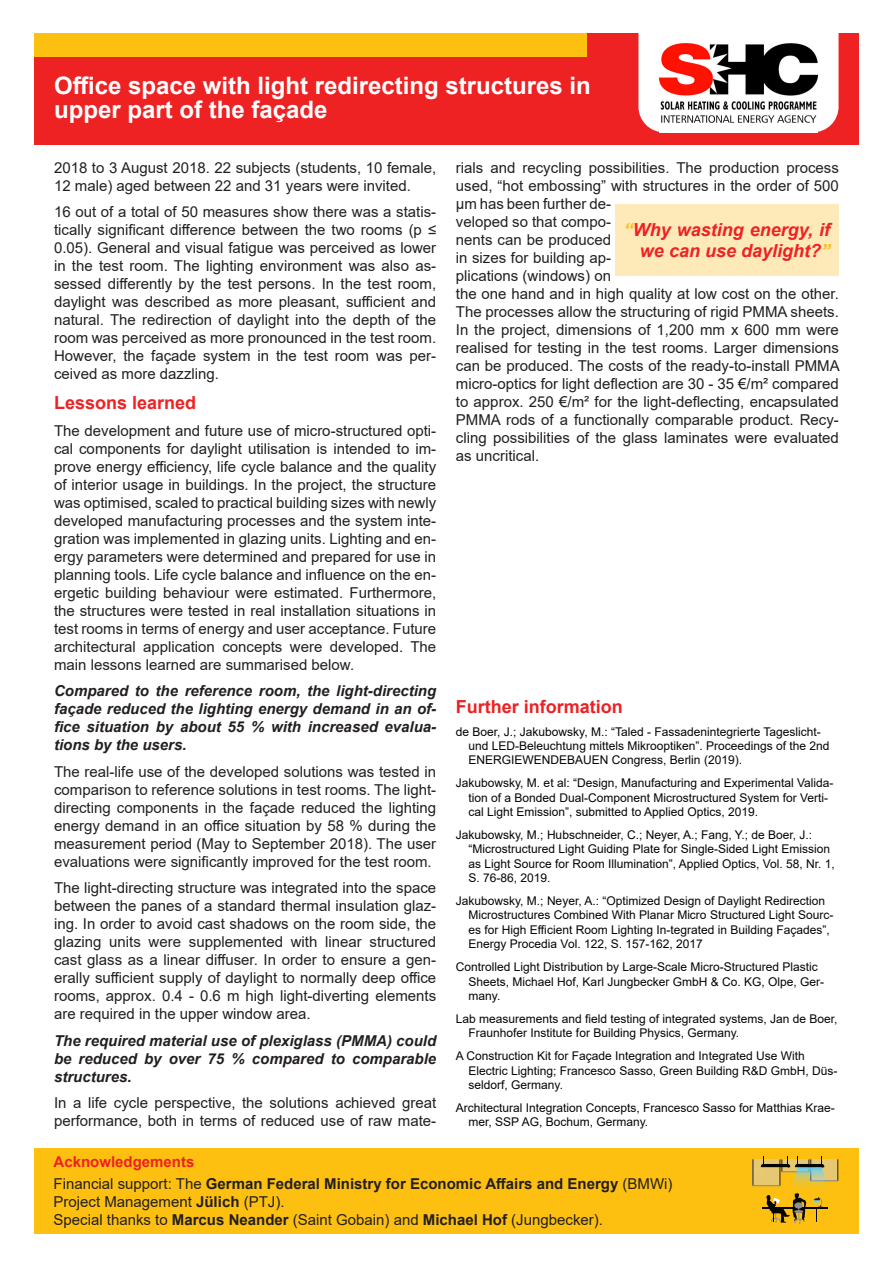
<style>
.page{position:relative;width:893px;height:1263px;background:#fff}
.page>*{position:absolute;margin:0;border:0;box-sizing:border-box;transform-origin:0 0}
.t1{font:700 24px "Arial";color:#fff}
.t2{font:italic 700 18px/21.6px "Arial";color:#ee2123;text-align:right}
.t3{font:700 18px "Arial";color:#ed2124}
.t4{font:700 18px "Arial";color:#ee2123}
.t5{font:15px/18px "Arial";color:#231f20;text-align:justify}
.t6{font:italic 700 15px/18px "Arial";color:#231f20;text-align:justify}
.t7{font:700 15px "Arial";color:#231f20}
.t8{font:700 15px "Arial";color:#ee2123}
.t9{font:12px/14.4px "Arial";color:#040503}
.s1{color:#fcba13}
.s2{font-weight:400}
.s3{font-weight:700}
</style>
<div class="page">
<div style="left:34px;top:1148px;width:824px;height:85px;background:#fdc011"></div>
<div style="left:34px;top:33px;width:824px;height:112px;background:#ee2123"></div>
<div style="left:34px;top:33px;width:553px;height:23px;background:#fdc011"></div>
<svg style="left:638px;top:33px;width:200px;height:99px;background:#fdeeee"></svg>
<img style="left:660px;top:33px;width:157px;height:99px">
<svg style="left:752px;top:1157px;width:86px;height:67px"></svg>
<div style="left:615px;top:204px;width:223px;height:72px;background:#feeab8"></div>
<p class="t1" style="left:54px;top:69px;width:538px">Office space with light redirecting structures in</p>
<p class="t1" style="left:54px;top:93px;width:275px">upper part of the façade</p>
<p class="t5" style="left:54px;top:158px;width:384px">2018 to 3 August 2018. 22 subjects (students, 10 female,<br>12 male) aged between 22 and 31 years were invited.</p>
<p class="t5" style="left:54px;top:203px;width:384px">16 out of a total of 50 measures show there was a statis&shy;tically significant difference between the two rooms (p ≤ 0.05). General and visual fatigue was perceived as lower in the test room. The lighting environment was also as&shy;sessed differently by the test persons. In the test room, daylight was described as more pleasant, sufficient and natural. The redirection of daylight into the depth of the room was perceived as more pronounced in the test room.<br>However, the façade system in the test room was per&shy;ceived as more dazzling.</p>
<p class="t4" style="left:54px;top:390px;width:144px">Lessons learned</p>
<p class="t5" style="left:54px;top:421px;width:384px">The development and future use of micro-structured opti&shy;cal components for daylight utilisation is intended to im&shy;prove energy efficiency, life cycle balance and the quality of interior usage in buildings. In the project, the structure was optimised, scaled to practical building sizes with newly developed manufacturing processes and the system inte&shy;gration was implemented in glazing units. Lighting and en&shy;ergy parameters were determined and prepared for use in planning tools. Life cycle balance and influence on the en&shy;ergetic building behaviour were estimated. Furthermore, the structures were tested in real installation situations in test rooms in terms of energy and user acceptance. Future architectural application concepts were developed. The main lessons learned are summarised below.</p>
<p class="t6" style="left:54px;top:682px;width:384px">Compared to the reference room, the light-directing façade reduced the lighting energy demand in an of&shy;fice situation by about 55 % with increased evalua&shy;tions by the users.</p>
<p class="t5" style="left:54px;top:762px;width:384px">The real-life use of the developed solutions was tested in comparison to reference solutions in test rooms. The light&shy;directing components in the façade reduced the lighting energy demand in an office situation by 58 % during the measurement period (May to September 2018). The user evaluations were significantly improved for the test room.</p>
<p class="t5" style="left:54px;top:879px;width:384px">The light-directing structure was integrated into the space between the panes of a standard thermal insulation glaz&shy;ing. In order to avoid cast shadows on the room side, the glazing units were supplemented with linear structured cast glass as a linear diffuser. In order to ensure a gen&shy;erally sufficient supply of daylight to normally deep office rooms, approx. 0.4 - 0.6 m high light-diverting elements are required in the upper window area.</p>
<p class="t6" style="left:54px;top:1032px;width:384px">The required material use of plexiglass (PMMA) could be reduced by over 75 % compared to comparable structures.</p>
<p class="t5" style="left:54px;top:1094px;width:384px">In a life cycle perspective, the solutions achieved great performance, both in terms of reduced use of raw mate-</p>
<p class="t8" style="left:54px;top:1151px;width:142px">Acknowledgements</p>
<p class="t5" style="left:456px;top:158px;width:385px;text-align:left">rials and recycling possibilities. The production process used, “hot embossing” with structures in the order of 500 μm has been further de-<br>veloped so that compo-<br>nents can be produced<br>in sizes for building ap-<br>plications (windows) on<br>the one hand and in high quality at low cost on the other.<br>The processes allow the structuring of rigid PMMA sheets.<br>In the project, dimensions of 1,200 mm x 600 mm were realised for testing in the test rooms. Larger dimensions can be produced. The costs of the ready-to-install PMMA micro-optics for light deflection are 30 - 35 €/m² compared to approx. 250 €/m² for the light-deflecting, encapsulated PMMA rods of a functionally comparable product. Recy&shy;cling possibilities of the glass laminates were evaluated as uncritical.</p>
<p class="t2" style="left:624px;top:219px;width:208px"><span class="s1">“</span>Why wasting energy, if we can use daylight?<span class="s1">”</span></p>
<p class="t3" style="left:456px;top:694px;width:169px">Further information</p>
<p class="t9" style="left:469px;top:724px;width:362px;text-indent:-13px">de Boer, J.; Jakubowsky, M.: “Taled - Fassadenintegrierte Tageslicht&shy;und LED-Beleuchtung mittels Mikrooptiken”. Proceedings of the 2nd<br>ENERGIEWENDEBAUEN Congress, Berlin (2019).</p>
<p class="t9" style="left:469px;top:776px;width:366px;text-indent:-13px">Jakubowsky, M. et al: “Design, Manufacturing and Experimental Valida&shy;tion of a Bonded Dual-Component Microstructured System for Verti&shy;cal Light Emission”, submitted to Applied Optics, 2019.</p>
<p class="t9" style="left:469px;top:827px;width:368px;text-indent:-13px">Jakubowsky, M.; Hubschneider, C.; Neyer, A.; Fang, Y.; de Boer, J.: “Microstructured Light Guiding Plate for Single-Sided Light Emission as Light Source for Room Illumination”, Applied Optics, Vol. 58, Nr. 1, S. 76-86, 2019.</p>
<p class="t9" style="left:469px;top:893px;width:366px;text-indent:-13px">Jakubowsky, M.; Neyer, A.: “Optimized Design of Daylight Redirection Microstructures Combined With Planar Micro Structured Light Sourc&shy;es for High Efficient Room Lighting In-tegrated in Building Façades”, Energy Procedia Vol. 122, S. 157-162, 2017</p>
<p class="t9" style="left:469px;top:960px;width:357px;text-indent:-13px">Controlled Light Distribution by Large-Scale Micro-Structured Plastic<br>Sheets, Michael Hof, Karl Jungbecker GmbH &amp; Co. KG, Olpe, Ger&shy;many.</p>
<p class="t9" style="left:469px;top:1011px;width:370px;text-indent:-13px">Lab measurements and field testing of integrated systems, Jan de Boer,<br>Fraunhofer Institute for Building Physics, Germany.</p>
<p class="t9" style="left:469px;top:1049px;width:370px;text-indent:-13px">A Construction Kit for Façade Integration and Integrated Use With<br>Electric Lighting; Francesco Sasso, Green Building R&amp;D GmbH, Düs&shy;seldorf, Germany.</p>
<p class="t9" style="left:469px;top:1100px;width:368px;text-indent:-13px">Architectural Integration Concepts, Francesco Sasso for Matthias Krae&shy;mer, SSP AG, Bochum, Germany.</p>
<p class="t7" style="left:54px;top:1173px;width:620px"><span class="s2">Financial support: The</span> German Federal Ministry for Economic Affairs and Energy <span class="s2">(BMWi)</span></p>
<p class="t5" style="left:54px;top:1193px;width:232px">Project Management <span class="s3">Jülich</span> (PTJ).</p>
<p class="t5" style="left:54px;top:1211px;width:551px">Special thanks to <span class="s3">Marcus Neander</span> (Saint Gobain) and <span class="s3">Michael Hof</span> (Jungbecker).</p>
</div>
